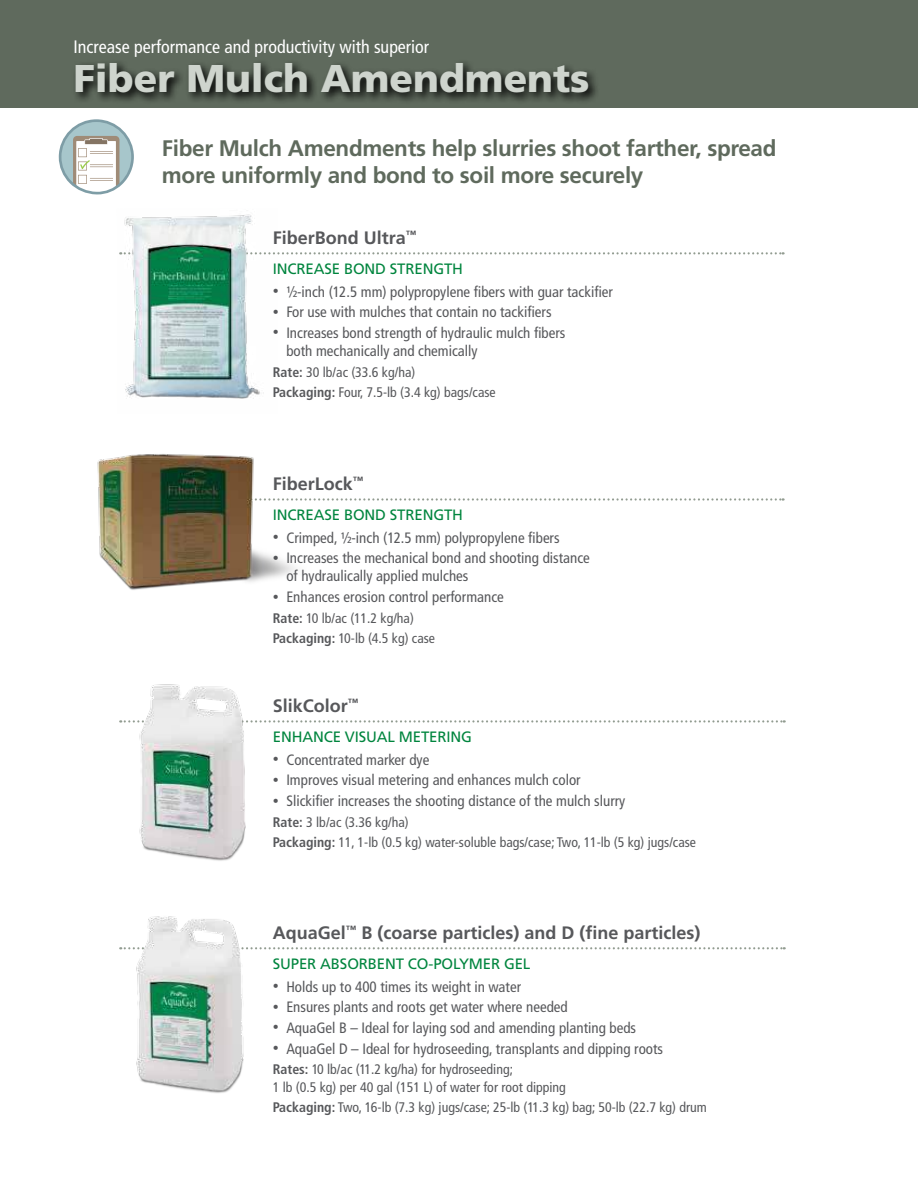
<style>
.page{position:relative;width:918px;height:1188px;background:#fff}
.page>*{position:absolute;margin:0;border:0;box-sizing:border-box;transform-origin:0 0}
.t1{font:900 38.7px "Frutiger";color:#ced4cd}
.t2{font:700 22.5px/27px "Frutiger";letter-spacing:-.015em;color:#5f6a5d}
.t3{font:700 18px "Frutiger";color:#57585b}
.t4{font:condensed 18px "Frutiger";color:#fff}
.t5{font:condensed 15px/18px "Frutiger";color:#57585b}
.t6{font:15px "Frutiger";letter-spacing:-.01em;color:#00853e}
.t7{font:condensed 13.8px/20.1px "Frutiger";color:#57585b}
.s1{font-size:12px}
.s2{font-weight:700}
</style>
<div class="page">
<div style="left:0;top:0;width:918px;height:108px;background:#5f6a5d"></div>
<div style="left:72px;top:59px;width:528px;height:46px;background:#000;opacity:.96"></div>
<svg style="left:278px;top:252px;width:506px;height:2px"></svg>
<img style="left:119px;top:214px;width:159px;height:185px">
<svg style="left:313px;top:498px;width:471px;height:3px"></svg>
<img style="left:97px;top:454px;width:215px;height:136px">
<svg style="left:120px;top:720px;width:665px;height:3px"></svg>
<img style="left:130px;top:684px;width:130px;height:177px">
<svg style="left:120px;top:947px;width:665px;height:2px"></svg>
<img style="left:130px;top:916px;width:122px;height:177px">
<svg style="left:59px;top:119px;width:75px;height:75px"></svg>
<p class="t4" style="left:73px;top:39px;width:357px">Increase performance and productivity with superior</p>
<h1 class="t1" style="left:73px;top:63px;width:518px">Fiber Mulch Amendments</h1>
<h2 class="t2" style="left:162px;top:137px;width:616px">Fiber Mulch Amendments help slurries shoot farther, spread more uniformly and bond to soil more securely</h2>
<p class="t3" style="left:273px;top:230px;width:145px">FiberBond Ultra<sup>™</sup></p>
<p class="t6" style="left:273px;top:263px;width:192px">INCREASE BOND STRENGTH</p>
<p class="t5" style="left:273px;top:284px;width:342px"><span class="s1">•</span> ½-inch (12.5 mm) polypropylene fibers with guar tackifier</p>
<p class="t5" style="left:273px;top:304px;width:280px"><span class="s1">•</span> For use with mulches that contain no tackifiers</p>
<p class="t5" style="left:286px;top:325px;width:281px;text-indent:-14px"><span class="s1">•</span> Increases bond strength of hydraulic mulch fibers both mechanically and chemically</p>
<p class="t7" style="left:273px;top:363px;width:224px"><span class="s2">Rate:</span> 30 lb/ac (33.6 kg/ha)<br><span class="s2">Packaging:</span> Four, 7.5-lb (3.4 kg) bags/case</p>
<p class="t3" style="left:273px;top:476px;width:92px">FiberLock<sup>™</sup></p>
<p class="t6" style="left:273px;top:509px;width:192px">INCREASE BOND STRENGTH</p>
<p class="t5" style="left:273px;top:530px;width:288px"><span class="s1">•</span> Crimped, ½-inch (12.5 mm) polypropylene fibers</p>
<p class="t5" style="left:286px;top:550px;width:305px;text-indent:-14px"><span class="s1">•</span> Increases the mechanical bond and shooting distance of hydraulically applied mulches</p>
<p class="t5" style="left:273px;top:589px;width:232px"><span class="s1">•</span> Enhances erosion control performance</p>
<p class="t7" style="left:273px;top:609px;width:164px"><span class="s2">Rate:</span> 10 lb/ac (11.2 kg/ha)<br><span class="s2">Packaging:</span> 10-lb (4.5 kg) case</p>
<p class="t3" style="left:273px;top:698px;width:87px">SlikColor<sup>™</sup></p>
<p class="t6" style="left:273px;top:731px;width:201px">ENHANCE VISUAL METERING</p>
<p class="t5" style="left:273px;top:752px;width:158px"><span class="s1">•</span> Concentrated marker dye</p>
<p class="t5" style="left:273px;top:772px;width:309px"><span class="s1">•</span> Improves visual metering and enhances mulch color</p>
<p class="t5" style="left:273px;top:793px;width:354px"><span class="s1">•</span> Slickifier increases the shooting distance of the mulch slurry</p>
<p class="t7" style="left:273px;top:813px;width:425px"><span class="s2">Rate:</span> 3 lb/ac (3.36 kg/ha)<br><span class="s2">Packaging:</span> 11, 1-lb (0.5 kg) water-soluble bags/case; Two, 11-lb (5 kg) jugs/case</p>
<p class="t3" style="left:273px;top:925px;width:429px">AquaGel<sup>™</sup> B (coarse particles) and D (fine particles)</p>
<p class="t6" style="left:273px;top:958px;width:259px">SUPER ABSORBENT CO-POLYMER GEL</p>
<p class="t5" style="left:273px;top:978px;width:250px"><span class="s1">•</span> Holds up to 400 times its weight in water</p>
<p class="t5" style="left:273px;top:999px;width:297px"><span class="s1">•</span> Ensures plants and roots get water where needed</p>
<p class="t5" style="left:273px;top:1020px;width:365px"><span class="s1">•</span> AquaGel B – Ideal for laying sod and amending planting beds</p>
<p class="t5" style="left:273px;top:1041px;width:392px"><span class="s1">•</span> AquaGel D – Ideal for hydroseeding, transplants and dipping roots</p>
<p class="t7" style="left:273px;top:1062px;width:295px;line-height:18px"><span class="s2">Rates:</span> 10 lb/ac (11.2 kg/ha) for hydroseeding;<br>1 lb (0.5 kg) per 40 gal (151 L) of water for root dipping</p>
<p class="t7" style="left:273px;top:1099px;width:436px"><span class="s2">Packaging:</span> Two, 16-lb (7.3 kg) jugs/case; 25-lb (11.3 kg) bag; 50-lb (22.7 kg) drum</p>
</div>
